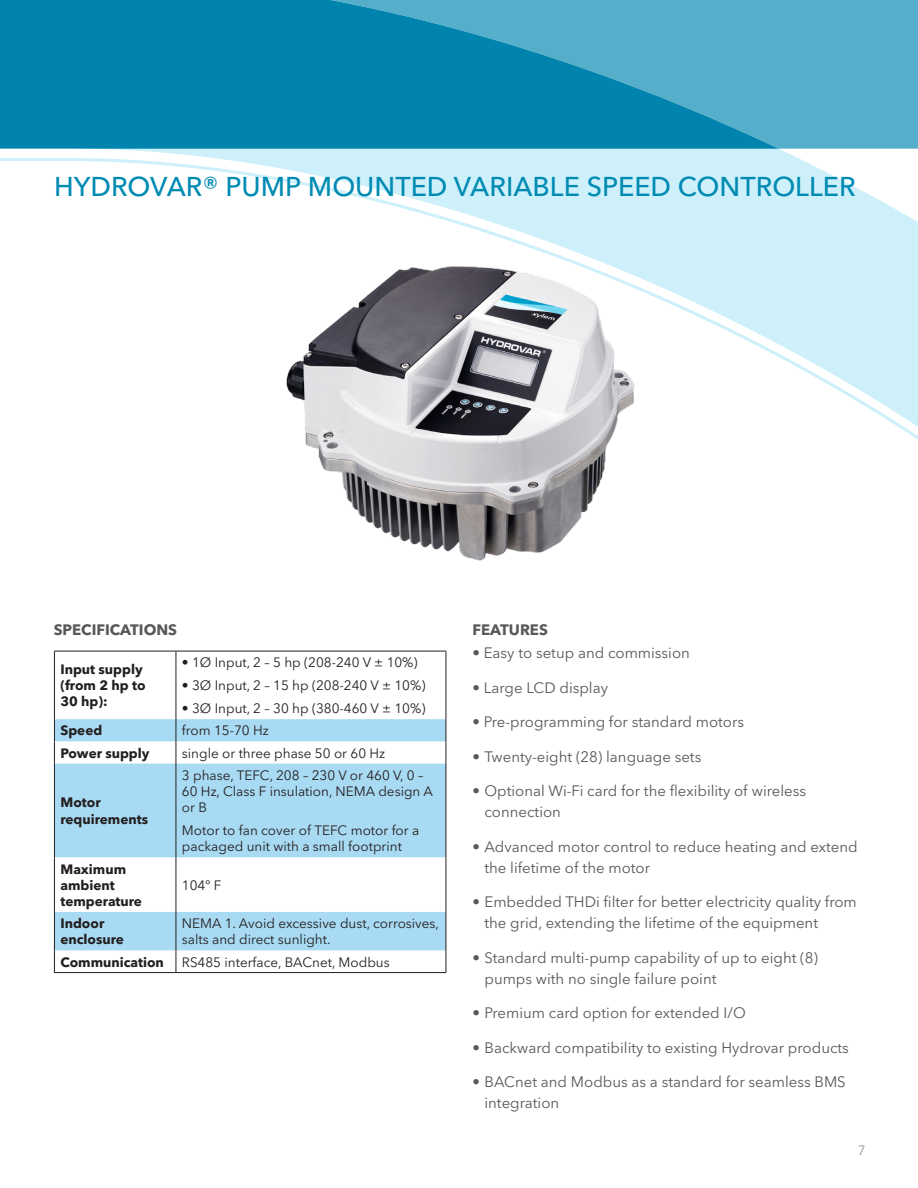
<style>
.page{position:relative;width:918px;height:1188px;background:#fff}
.page>*{position:absolute;margin:0;border:0;box-sizing:border-box;transform-origin:0 0}
.t1{font:500 27px "Avenir Next LT Pro";color:#008bb3}
.t2{font:15px/21px "Avenir Next LT Pro";color:#57585a}
.t3{font:700 15px "Avenir Next LT Pro";color:#57585a}
.t4{font:13.5px/16.2px "Avenir Next LT Pro";color:#231f20}
.t5{font:700 13.5px/16.2px "Avenir Next LT Pro";color:#231f20}
.t6{font:13.5px "Avenir Next LT Pro";color:#939598}
.s1{font-weight:500}
</style>
<div class="page">
<svg style="left:107px;top:149px;width:689px;height:8px;background:#d1f1fa"></svg>
<svg style="left:1px;top:157px;width:917px;height:283px"></svg>
<svg style="left:0;top:0;width:918px;height:149px;background:#1d92b7"></svg>
<img style="left:262px;top:244px;width:394px;height:317px">
<svg style="left:55px;top:719px;width:391px;height:231px;fill:#a8daf3"></svg>
<hr style="left:54px;top:651px;width:122px;height:1px;background:#231f20">
<hr style="left:54px;top:651px;width:1px;height:68px;background:#231f20">
<hr style="left:176px;top:651px;width:270px;height:1px;background:#231f20">
<hr style="left:176px;top:651px;width:1px;height:68px;background:#231f20">
<hr style="left:446px;top:651px;width:1px;height:68px;background:#231f20">
<svg style="left:54px;top:719px;width:1px;height:45px"></svg>
<svg style="left:176px;top:719px;width:1px;height:45px"></svg>
<svg style="left:446px;top:719px;width:1px;height:45px"></svg>
<hr style="left:54px;top:764px;width:1px;height:93px;background:#231f20">
<hr style="left:176px;top:764px;width:1px;height:93px;background:#231f20">
<hr style="left:446px;top:764px;width:1px;height:93px;background:#231f20">
<hr style="left:54px;top:857px;width:1px;height:55px;background:#231f20">
<hr style="left:176px;top:857px;width:1px;height:55px;background:#231f20">
<hr style="left:446px;top:857px;width:1px;height:55px;background:#231f20">
<hr style="left:54px;top:912px;width:1px;height:38px;background:#231f20">
<hr style="left:176px;top:912px;width:1px;height:38px;background:#231f20">
<hr style="left:446px;top:912px;width:1px;height:38px;background:#231f20">
<svg style="left:54px;top:950px;width:1px;height:22px"></svg>
<svg style="left:176px;top:950px;width:1px;height:22px"></svg>
<svg style="left:446px;top:950px;width:1px;height:22px"></svg>
<hr style="left:54px;top:972px;width:122px;height:1px;background:#231f20">
<hr style="left:176px;top:972px;width:270px;height:1px;background:#231f20">
<p class="t1" style="left:54px;top:171px;width:803px">HYDROVAR® PUMP MOUNTED VARIABLE SPEED CONTROLLER</p>
<p class="t3" style="left:54px;top:620px;width:125px">SPECIFICATIONS</p>
<p class="t5" style="left:60px;top:661px;width:87px">Input supply (from 2 hp to<br>30 hp):</p>
<p class="t4" style="left:182px;top:655px;width:237px">• 1Ø Input, 2 – 5 hp (208-240 V ± 10%)</p>
<p class="t4" style="left:182px;top:677px;width:245px"><span class="s1">•</span> 3Ø Input, 2 – 15 hp (208-240 V ± 10%)</p>
<p class="t4" style="left:182px;top:700px;width:245px">• 3Ø Input, 2 – 30 hp (380-460 V ± 10%)</p>
<p class="t5" style="left:60px;top:722px;width:43px">Speed</p>
<p class="t4" style="left:182px;top:723px;width:88px">from 15-70 Hz</p>
<p class="t5" style="left:60px;top:745px;width:91px">Power supply</p>
<p class="t4" style="left:182px;top:745px;width:205px">single or three phase 50 or 60 Hz</p>
<p class="t5" style="left:60px;top:795px;width:89px">Motor requirements</p>
<p class="t4" style="left:182px;top:767px;width:253px">3 phase, TEFC, 208 – 230 V or 460 V, 0 –<br>60 Hz, Class F insulation, NEMA design A or B</p>
<p class="t4" style="left:182px;top:822px;width:239px">Motor to fan cover of TEFC motor for a packaged unit with a small footprint</p>
<p class="t5" style="left:60px;top:861px;width:83px">Maximum ambient temperature</p>
<p class="t4" style="left:182px;top:877px;width:41px">104º F</p>
<p class="t5" style="left:60px;top:915px;width:65px">Indoor enclosure</p>
<p class="t4" style="left:182px;top:915px;width:259px">NEMA 1. Avoid excessive dust, corrosives, salts and direct sunlight.</p>
<p class="t5" style="left:60px;top:954px;width:105px">Communication</p>
<p class="t4" style="left:182px;top:954px;width:209px">RS485 interface, BACnet, Modbus</p>
<p class="t3" style="left:472px;top:620px;width:77px">FEATURES</p>
<p class="t2" style="left:472px;top:643px;width:219px">• Easy to setup and commission</p>
<p class="t2" style="left:472px;top:677px;width:137px">• Large LCD display</p>
<p class="t2" style="left:472px;top:712px;width:273px">• Pre-programming for standard motors</p>
<p class="t2" style="left:472px;top:746px;width:230px">• Twenty-eight (28) language sets</p>
<p class="t2" style="left:484px;top:781px;width:323px;text-indent:-12px">• Optional Wi-Fi card for the flexibility of wireless connection</p>
<p class="t2" style="left:484px;top:836px;width:375px;text-indent:-12px">• Advanced motor control to reduce heating and extend the lifetime of the motor</p>
<p class="t2" style="left:484px;top:892px;width:374px;text-indent:-12px">• Embedded THDi filter for better electricity quality from the grid, extending the lifetime of the equipment</p>
<p class="t2" style="left:484px;top:947px;width:335px;text-indent:-12px">• Standard multi-pump capability of up to eight (8) pumps with no single failure point</p>
<p class="t2" style="left:472px;top:1003px;width:275px">• Premium card option for extended I/O</p>
<p class="t2" style="left:472px;top:1037px;width:378px">• Backward compatibility to existing Hydrovar products</p>
<p class="t2" style="left:484px;top:1072px;width:363px;text-indent:-12px">• BACnet and Modbus as a standard for seamless BMS integration</p>
<p class="t6" style="left:858px;top:1142px;width:9px">7</p>
</div>
